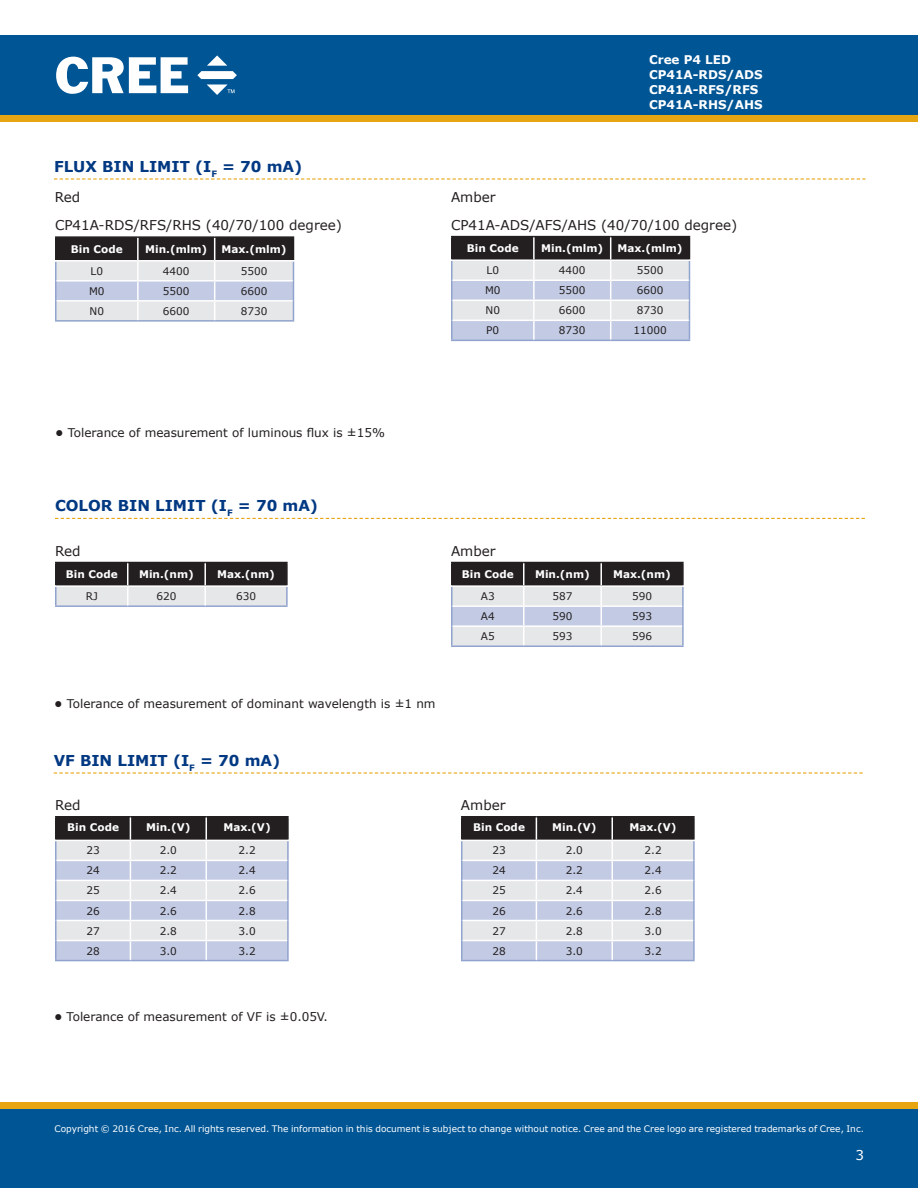
<style>
.page{position:relative;width:918px;height:1188px;background:#fff}
.page>*{position:absolute;margin:0;border:0;box-sizing:border-box;transform-origin:0 0}
.Section_heading_with{font:700 15px "Verdana";color:#003882}
.t1{font:13.5px "Verdana";color:#231f20}
.t2{font:13.5px "Verdana";color:#fff}
.Section_Heading{font:12px "Verdana";color:#231f20}
.t3{font:700 12px/15px "Verdana";color:#fff}
.t4{font:10.5px "Verdana";color:#231f20}
.t5{font:700 10.5px "Verdana";color:#fff}
.t6{font:9px "Verdana";color:#fff}
.s1{color:#003883}
.s2{font-weight:700}
</style>
<div class="page">
<div style="left:0;top:115px;width:918px;height:7px;background:#e7a512"></div>
<div style="left:0;top:35px;width:918px;height:80px;background:#005595"></div>
<svg style="left:56px;top:57px;width:132px;height:37px"></svg>
<svg style="left:197px;top:55px;width:40px;height:40px"></svg>
<div style="left:0;top:1108px;width:918px;height:80px;background:#005595"></div>
<div style="left:0;top:1102px;width:918px;height:6px;background:#e7a512"></div>
<svg style="left:54px;top:772px;width:809px;height:2px"></svg>
<hr style="left:55px;top:236px;width:83px;height:2px;background:#231f20">
<hr style="left:138px;top:236px;width:77px;height:2px;background:#231f20">
<hr style="left:215px;top:236px;width:79px;height:2px;background:#231f20">
<hr style="left:55px;top:320px;width:83px;height:2px;background:#90a3ce">
<hr style="left:138px;top:320px;width:77px;height:2px;background:#90a3ce">
<hr style="left:215px;top:320px;width:79px;height:2px;background:#90a3ce">
<svg style="left:55px;top:237px;width:239px;height:84px;background:#a9abb2"></svg>
<hr style="left:461px;top:816px;width:75px;height:2px;background:#231f20">
<hr style="left:536px;top:816px;width:76px;height:2px;background:#231f20">
<hr style="left:612px;top:816px;width:83px;height:2px;background:#231f20">
<svg style="left:461px;top:817px;width:234px;height:144px;background:#babdc8"></svg>
<hr style="left:55px;top:605px;width:73px;height:2px;background:#90a3ce">
<hr style="left:128px;top:605px;width:77px;height:2px;background:#90a3ce">
<hr style="left:205px;top:605px;width:83px;height:2px;background:#90a3ce">
<hr style="left:55px;top:562px;width:73px;height:1px;background:#231f20">
<hr style="left:128px;top:562px;width:77px;height:1px;background:#231f20">
<hr style="left:205px;top:562px;width:83px;height:1px;background:#231f20">
<svg style="left:55px;top:563px;width:233px;height:43px;background:#7d7b7e"></svg>
<hr style="left:204px;top:563px;width:2px;height:22px;background:#fff">
<hr style="left:55px;top:585px;width:73px;height:2px;background:#fff">
<hr style="left:128px;top:585px;width:77px;height:2px;background:#fff">
<hr style="left:205px;top:585px;width:83px;height:2px;background:#fff">
<hr style="left:451px;top:562px;width:73px;height:1px;background:#231f20">
<hr style="left:524px;top:562px;width:77px;height:1px;background:#231f20">
<hr style="left:601px;top:562px;width:83px;height:1px;background:#231f20">
<svg style="left:451px;top:563px;width:233px;height:82px;background:#aaabb2"></svg>
<hr style="left:451px;top:645px;width:73px;height:2px;background:#91a3ce">
<hr style="left:524px;top:645px;width:77px;height:2px;background:#91a3ce">
<hr style="left:601px;top:645px;width:83px;height:2px;background:#91a3ce">
<svg style="left:54px;top:178px;width:812px;height:2px"></svg>
<svg style="left:55px;top:518px;width:810px;height:1px"></svg>
<hr style="left:55px;top:816px;width:75px;height:2px;background:#231f20">
<hr style="left:130px;top:816px;width:76px;height:2px;background:#231f20">
<hr style="left:206px;top:816px;width:83px;height:2px;background:#231f20">
<svg style="left:55px;top:817px;width:234px;height:144px;background:#babdc8"></svg>
<hr style="left:451px;top:340px;width:83px;height:1px;background:#90a3ce">
<hr style="left:534px;top:340px;width:77px;height:1px;background:#90a3ce">
<hr style="left:611px;top:340px;width:79px;height:1px;background:#90a3ce">
<hr style="left:451px;top:236px;width:83px;height:1px;background:#231f20">
<hr style="left:534px;top:236px;width:77px;height:1px;background:#231f20">
<hr style="left:611px;top:236px;width:79px;height:1px;background:#231f20">
<svg style="left:451px;top:237px;width:239px;height:103px;background:#afb2bc"></svg>
<hr style="left:451px;top:259px;width:83px;height:2px;background:#fff">
<hr style="left:534px;top:259px;width:77px;height:2px;background:#fff">
<hr style="left:611px;top:259px;width:79px;height:2px;background:#fff">
<p class="Section_heading_with" style="left:54px;top:156px;width:250px">FLUX BIN LIMIT (I<sub>F</sub> = 70 <span class="s1">mA</span>)</p>
<p class="t1" style="left:55px;top:187px;width:27px">Red</p>
<p class="t1" style="left:451px;top:187px;width:46px">Amber</p>
<p class="t3" style="left:649px;top:52px;width:115px">Cree P4 LED<br>CP41A-RDS/ADS<br>CP41A-RFS/RFS<br>CP41A-RHS/AHS</p>
<p class="t1" style="left:55px;top:216px;width:289px">CP41A-RDS/RFS/RHS (40/70/100 degree)</p>
<p class="t5" style="left:71px;top:242px;width:53px">Bin Code</p>
<p class="t5" style="left:145px;top:242px;width:64px">Min.(mlm)</p>
<p class="t5" style="left:222px;top:242px;width:66px">Max.(mlm)</p>
<p class="t4" style="left:91px;top:264px;width:14px">L0</p>
<p class="t4" style="left:163px;top:264px;width:28px">4400</p>
<p class="t4" style="left:241px;top:264px;width:28px">5500</p>
<p class="t4" style="left:89px;top:284px;width:17px">M0</p>
<p class="t4" style="left:163px;top:284px;width:28px">5500</p>
<p class="t4" style="left:241px;top:284px;width:28px">6600</p>
<p class="t4" style="left:90px;top:304px;width:16px">N0</p>
<p class="t4" style="left:163px;top:304px;width:28px">6600</p>
<p class="t4" style="left:241px;top:304px;width:28px">8730</p>
<p class="t1" style="left:451px;top:216px;width:288px">CP41A-ADS/AFS/AHS (40/70/100 degree)</p>
<p class="t5" style="left:467px;top:241px;width:53px">Bin Code</p>
<p class="t5" style="left:541px;top:241px;width:64px">Min.(mlm)</p>
<p class="t5" style="left:618px;top:241px;width:66px">Max.(mlm)</p>
<p class="t4" style="left:487px;top:263px;width:14px">L0</p>
<p class="t4" style="left:559px;top:263px;width:28px">4400</p>
<p class="t4" style="left:637px;top:263px;width:28px">5500</p>
<p class="t4" style="left:485px;top:283px;width:17px">M0</p>
<p class="t4" style="left:559px;top:283px;width:28px">5500</p>
<p class="t4" style="left:637px;top:283px;width:28px">6600</p>
<p class="t4" style="left:486px;top:303px;width:16px">N0</p>
<p class="t4" style="left:559px;top:303px;width:28px">6600</p>
<p class="t4" style="left:637px;top:303px;width:28px">8730</p>
<p class="t4" style="left:486px;top:323px;width:15px">P0</p>
<p class="t4" style="left:559px;top:323px;width:28px">8730</p>
<p class="t4" style="left:633px;top:323px;width:35px">11000</p>
<p class="Section_Heading" style="left:55px;top:425px;width:331px"><span class="s2">•</span> Tolerance of measurement of luminous flux is ±15%</p>
<p class="Section_heading_with" style="left:55px;top:495px;width:265px">COLOR BIN LIMIT (I<sub>F</sub> = 70 <span class="s1">mA</span>)</p>
<p class="t1" style="left:55px;top:542px;width:27px">Red</p>
<p class="t5" style="left:66px;top:567px;width:53px">Bin Code</p>
<p class="t5" style="left:139px;top:567px;width:56px">Min.(nm)</p>
<p class="t5" style="left:217px;top:567px;width:59px">Max.(nm)</p>
<p class="t4" style="left:86px;top:589px;width:14px">RJ</p>
<p class="t4" style="left:156px;top:589px;width:22px">620</p>
<p class="t4" style="left:236px;top:589px;width:22px">630</p>
<p class="t1" style="left:451px;top:542px;width:46px">Amber</p>
<p class="t5" style="left:462px;top:567px;width:53px">Bin Code</p>
<p class="t5" style="left:535px;top:567px;width:56px">Min.(nm)</p>
<p class="t5" style="left:613px;top:567px;width:59px">Max.(nm)</p>
<p class="t4" style="left:481px;top:589px;width:15px">A3</p>
<p class="t4" style="left:552px;top:589px;width:22px">587</p>
<p class="t4" style="left:632px;top:589px;width:22px">590</p>
<p class="t4" style="left:481px;top:609px;width:15px">A4</p>
<p class="t4" style="left:552px;top:609px;width:22px">590</p>
<p class="t4" style="left:632px;top:609px;width:22px">593</p>
<p class="t4" style="left:481px;top:629px;width:15px">A5</p>
<p class="t4" style="left:552px;top:629px;width:22px">593</p>
<p class="t4" style="left:632px;top:629px;width:22px">596</p>
<p class="Section_Heading" style="left:54px;top:695px;width:383px"><span class="s2">•</span> Tolerance of measurement of dominant wavelength is ±1 nm</p>
<p class="Section_heading_with" style="left:54px;top:750px;width:228px">VF BIN LIMIT (I<sub>F</sub> = 70 <span class="s1">mA</span>)</p>
<p class="t1" style="left:55px;top:796px;width:27px">Red</p>
<p class="t5" style="left:67px;top:820px;width:53px">Bin Code</p>
<p class="t5" style="left:146px;top:820px;width:46px">Min.(V)</p>
<p class="t5" style="left:223px;top:820px;width:49px">Max.(V)</p>
<p class="t4" style="left:86px;top:843px;width:15px">23</p>
<p class="t4" style="left:160px;top:843px;width:19px">2.0</p>
<p class="t4" style="left:239px;top:843px;width:19px">2.2</p>
<p class="t4" style="left:86px;top:863px;width:15px">24</p>
<p class="t4" style="left:160px;top:863px;width:19px">2.2</p>
<p class="t4" style="left:239px;top:863px;width:19px">2.4</p>
<p class="t4" style="left:86px;top:883px;width:15px">25</p>
<p class="t4" style="left:160px;top:883px;width:19px">2.4</p>
<p class="t4" style="left:239px;top:883px;width:19px">2.6</p>
<p class="t4" style="left:86px;top:903px;width:15px">26</p>
<p class="t4" style="left:160px;top:903px;width:19px">2.6</p>
<p class="t4" style="left:239px;top:903px;width:19px">2.8</p>
<p class="t4" style="left:86px;top:924px;width:15px">27</p>
<p class="t4" style="left:160px;top:924px;width:19px">2.8</p>
<p class="t4" style="left:239px;top:924px;width:19px">3.0</p>
<p class="t4" style="left:86px;top:944px;width:15px">28</p>
<p class="t4" style="left:160px;top:944px;width:19px">3.0</p>
<p class="t4" style="left:239px;top:944px;width:19px">3.2</p>
<p class="Section_Heading" style="left:54px;top:1008px;width:275px"><span class="s2">•</span> Tolerance of measurement of VF is ±0.05V.</p>
<p class="t1" style="left:461px;top:796px;width:46px">Amber</p>
<p class="t5" style="left:473px;top:820px;width:53px">Bin Code</p>
<p class="t5" style="left:552px;top:820px;width:46px">Min.(V)</p>
<p class="t5" style="left:629px;top:820px;width:49px">Max.(V)</p>
<p class="t4" style="left:492px;top:843px;width:15px">23</p>
<p class="t4" style="left:566px;top:843px;width:19px">2.0</p>
<p class="t4" style="left:645px;top:843px;width:19px">2.2</p>
<p class="t4" style="left:492px;top:863px;width:15px">24</p>
<p class="t4" style="left:566px;top:863px;width:19px">2.2</p>
<p class="t4" style="left:645px;top:863px;width:19px">2.4</p>
<p class="t4" style="left:492px;top:883px;width:15px">25</p>
<p class="t4" style="left:566px;top:883px;width:19px">2.4</p>
<p class="t4" style="left:645px;top:883px;width:19px">2.6</p>
<p class="t4" style="left:492px;top:903px;width:15px">26</p>
<p class="t4" style="left:566px;top:903px;width:19px">2.6</p>
<p class="t4" style="left:645px;top:903px;width:19px">2.8</p>
<p class="t4" style="left:492px;top:924px;width:15px">27</p>
<p class="t4" style="left:566px;top:924px;width:19px">2.8</p>
<p class="t4" style="left:645px;top:924px;width:19px">3.0</p>
<p class="t4" style="left:492px;top:944px;width:15px">28</p>
<p class="t4" style="left:566px;top:944px;width:19px">3.0</p>
<p class="t4" style="left:645px;top:944px;width:19px">3.2</p>
<p class="t6" style="left:54px;top:1123px;width:811px">Copyright © 2016 Cree, Inc. All rights reserved. The information in this document is subject to change without notice. Cree and the Cree logo are registered trademarks of Cree, Inc.</p>
<p class="t6" style="left:54px;top:1125px;width:58px">of Cree, Inc.</p>
<p class="t2" style="left:855px;top:1146px;width:10px">3</p>
</div>
